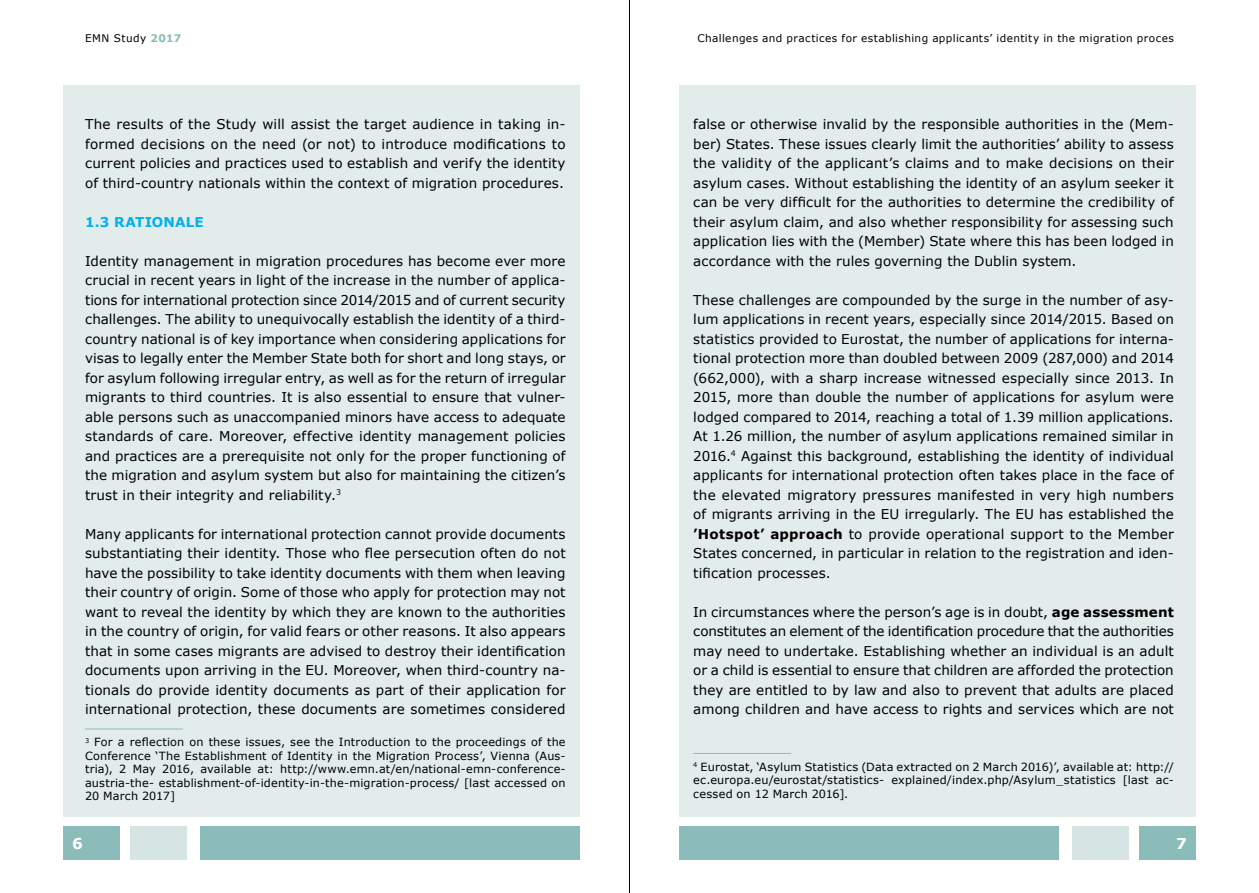
<style>
.page{position:relative;width:1259px;height:893px;background:#fff}
.page>*{position:absolute;margin:0;border:0;box-sizing:border-box;transform-origin:0 0}
.t1{font:700 15px "Verdana";color:#fff}
.t2{font:13.5px/19.5px "Verdana";letter-spacing:.005em;color:#000;text-align:justify}
.t3{font:700 13.5px "Verdana";color:#00b1ec}
.t4{font:11.25px/13.5px "Verdana";letter-spacing:.015em;color:#000;text-align:justify}
.t5{font:10.5px "Verdana";letter-spacing:.04em;color:#000}
.s1{font-weight:700;color:#8bbcb9}
.s2{font-weight:700}
</style>
<div class="page">
<div style="left:64px;top:85px;width:516px;height:731px;background:#e2eceb"></div>
<div style="left:679px;top:85px;width:516px;height:731px;background:#e2eceb"></div>
<hr style="left:629px;top:0;width:1px;height:893px;background:#000">
<div style="left:64px;top:826px;width:56px;height:34px;background:#8bbcb9"></div>
<div style="left:130px;top:826px;width:57px;height:34px;background:#d6e5e4"></div>
<div style="left:200px;top:826px;width:380px;height:34px;background:#8bbcb9"></div>
<div style="left:1139px;top:826px;width:56px;height:34px;background:#8bbcb9"></div>
<div style="left:1072px;top:826px;width:56px;height:34px;background:#d6e5e4"></div>
<div style="left:679px;top:826px;width:380px;height:34px;background:#8bbcb9"></div>
<hr style="left:85px;top:729px;width:98px;height:1px;background:#8bbcb9">
<hr style="left:693px;top:753px;width:98px;height:1px;background:#8bbcb9">
<p class="t5" style="left:85px;top:31px;width:98px">emn Study <span class="s1">2017</span></p>
<p class="t5" style="left:697px;top:31px;width:478px">Challenges and practices for establishing applicants’ identity in the migration proces</p>
<p class="t2" style="left:85px;top:114px;width:482px">The results of the Study will assist the target audience in taking in&shy;formed decisions on the need (or not) to introduce modifications to current policies and practices used to establish and verify the identity of third-country nationals within the context of migration procedures.</p>
<p class="t3" style="left:85px;top:213px;width:120px">1.3 RaTIonale</p>
<p class="t2" style="left:85px;top:251px;width:482px">Identity management in migration procedures has become ever more crucial in recent years in light of the increase in the number of applica&shy;tions for international protection since 2014/2015 and of current security challenges. The ability to unequivocally establish the identity of a third&shy;country national is of key importance when considering applications for visas to legally enter the Member State both for short and long stays, or for asylum following irregular entry, as well as for the return of irregular migrants to third countries. It is also essential to ensure that vulner&shy;able persons such as unaccompanied minors have access to adequate standards of care. Moreover, effective identity management policies and practices are a prerequisite not only for the proper functioning of the migration and asylum system but also for maintaining the citizen’s trust in their integrity and reliability.<sup>3</sup></p>
<p class="t2" style="left:85px;top:524px;width:482px">Many applicants for international protection cannot provide documents substantiating their identity. Those who flee persecution often do not have the possibility to take identity documents with them when leaving their country of origin. Some of those who apply for protection may not want to reveal the identity by which they are known to the authorities in the country of origin, for valid fears or other reasons. It also appears that in some cases migrants are advised to destroy their identification documents upon arriving in the EU. Moreover, when third-country na&shy;tionals do provide identity documents as part of their application for international protection, these documents are sometimes considered</p>
<p class="t4" style="left:85px;top:735px;width:482px"><sup>3</sup> For a reflection on these issues, see the Introduction to the proceedings of the Conference ‘The Establishment of Identity in the Migration Process’, Vienna (Aus&shy;tria), 2 May 2016, available at: http://www.emn.at/en/national-emn-conference&shy;austria-the- establishment-of-identity-in-the-migration-process/ [last accessed on 20 March 2017]</p>
<p class="t2" style="left:693px;top:114px;width:482px">false or otherwise invalid by the responsible authorities in the (Mem&shy;ber) States. these issues clearly limit the authorities’ ability to assess the validity of the applicant’s claims and to make decisions on their asylum cases. without establishing the identity of an asylum seeker it can be very difficult for the authorities to determine the credibility of their asylum claim, and also whether responsibility for assessing such application lies with the (Member) State where this has been lodged in accordance with the rules governing the Dublin system.</p>
<p class="t2" style="left:693px;top:290px;width:482px">these challenges are compounded by the surge in the number of asy&shy;lum applications in recent years, especially since 2014/2015. Based on statistics provided to Eurostat, the number of applications for interna&shy;tional protection more than doubled between 2009 (287,000) and 2014 (662,000), with a sharp increase witnessed especially since 2013. In 2015, more than double the number of applications for asylum were lodged compared to 2014, reaching a total of 1.39 million applications. at 1.26 million, the number of asylum applications remained similar in 2016.<sup>4</sup> Against this background, establishing the identity of individual applicants for international protection often takes place in the face of the elevated migratory pressures manifested in very high numbers of migrants arriving in the EU irregularly. The EU has established the <span class="s2">’Hotspot’ approach</span> to provide operational support to the Member States concerned, in particular in relation to the registration and iden&shy;tification processes.</p>
<p class="t2" style="left:693px;top:602px;width:482px">In circumstances where the person’s age is in doubt, <span class="s2">age assessment </span>constitutes an element of the identification procedure that the authorities may need to undertake. Establishing whether an individual is an adult or a child is essential to ensure that children are afforded the protection they are entitled to by law and also to prevent that adults are placed among children and have access to rights and services which are not</p>
<p class="t4" style="left:693px;top:760px;width:482px"><sup>4</sup> Eurostat, ‘Asylum Statistics (Data extracted on 2 March 2016)’, available at: http:// ec.europa.eu/eurostat/statistics- explained/index.php/Asylum_statistics [last ac&shy;cessed on 12 March 2016].</p>
<p class="t1" style="left:72px;top:834px;width:12px">6</p>
<p class="t1" style="left:1176px;top:834px;width:12px">7</p>
</div>
